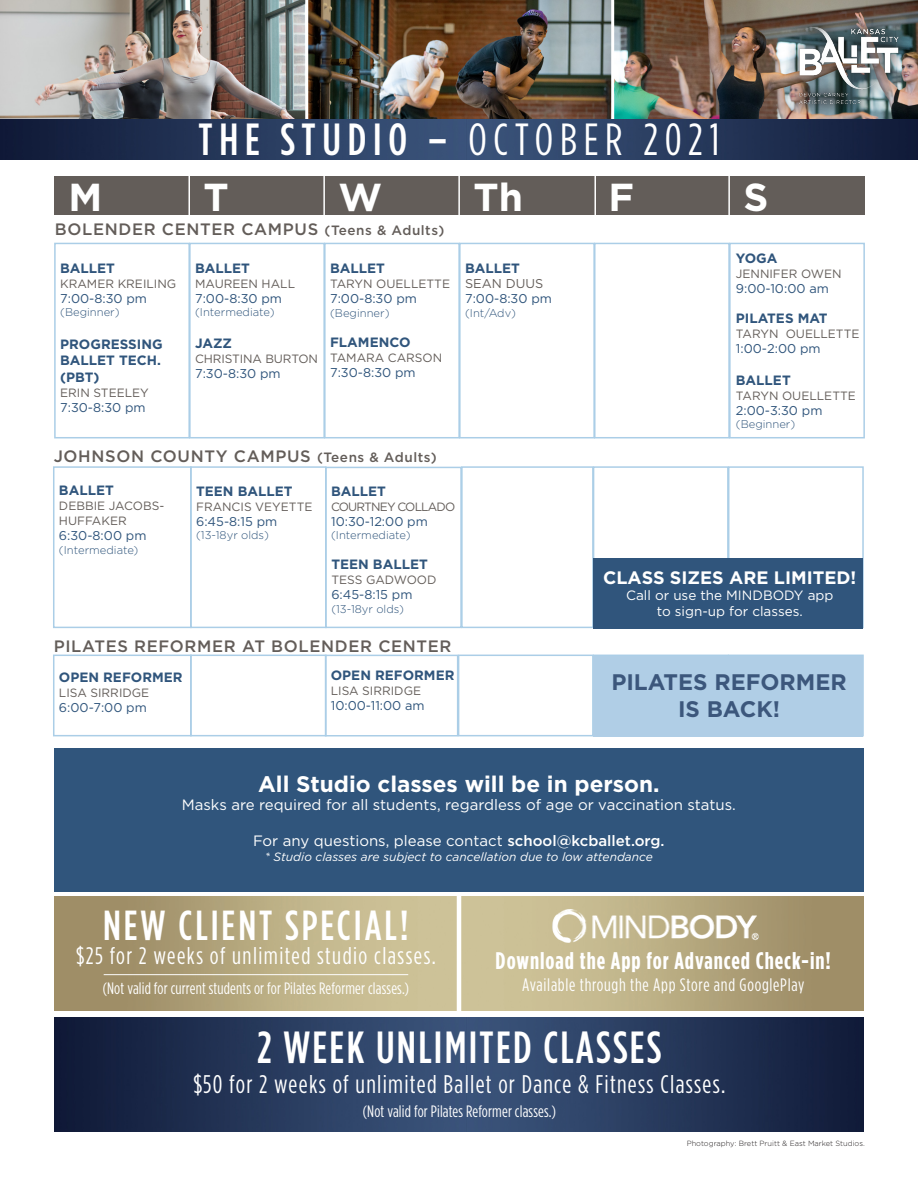
<style>
.page{position:relative;width:918px;height:1188px;background:#fff}
.page>*{position:absolute;margin:0;border:0;box-sizing:border-box;transform-origin:0 0}
.t1{font:45px "Gotham Condensed";letter-spacing:.15em;color:#fff}
.t2{font:500 45px "Gotham Condensed";letter-spacing:.05em;color:#fff}
.t3{font:500 42px "Gotham Condensed";letter-spacing:.07em;color:#fff}
.t4{font:700 39px "Gotham";color:#fff}
.t5{font:25.5px "Gotham Condensed";letter-spacing:.05em;color:#fff}
.t6{font:24px "Gotham Condensed";letter-spacing:.06em;color:#fff}
.t7{font:700 24px "Gotham Condensed";letter-spacing:.04em;color:#fff}
.t8{font:700 22.5px "Gotham";color:#fff}
.t9{font:700 22.5px "Gotham";color:#3c577c}
.t10{font:18px "Gotham Condensed";letter-spacing:.04em;color:#fff}
.t11{font:700 18px "Gotham";color:#fff}
.t12{font:500 16.5px "Gotham";letter-spacing:.04em;color:#635d59}
.t13{font:16.5px "Gotham Condensed";letter-spacing:.01em;color:#fff}
.t14{font:15px "Gotham";color:#fff}
.COURSE{font:700 13.5px/16.2px "Gotham";color:#30557c}
.t15{font:13.5px "Gotham";color:#fff}
.LEVEL{font:700 13.5px "Gotham";color:#30557c}
.TIME{font:12.75px "Gotham";color:#30557c}
.INSTRUCTOR{font:12.75px "Gotham";color:#635d59}
.INSTRUCTOR-2{font:12px/15.3px "Gotham";color:#635d59}
.t16{font:italic 12px "Gotham";color:#fff}
.TIME-2{font:12px "Gotham";color:#635d59}
.COURSE-2{font:12px "Gotham";color:#635d59}
.INSTRUCTOR-3{font:12px "Gotham";letter-spacing:-.07em;color:#635d59}
.LEVEL-2{font:300 11.25px "Gotham";color:#30557c}
.TIME-3{font:300 11.25px "Gotham";color:#30557c}
.t17{font:300 7.5px "Gotham";color:#231f20}
.s1{font-weight:500}
.s2{font-size:13.5px}
</style>
<div class="page">
<div style="left:728px;top:466px;width:136px;height:162px;border:2px solid #abcee7"></div>
<div style="left:729px;top:243px;width:136px;height:195px;border:2px solid #abcee7"></div>
<div style="left:54px;top:243px;width:136px;height:195px;border:2px solid #abcee7"></div>
<div style="left:324px;top:243px;width:136px;height:195px;border:2px solid #abcee7"></div>
<div style="left:189px;top:243px;width:136px;height:195px;border:2px solid #abcee7"></div>
<div style="left:459px;top:243px;width:136px;height:195px;border:2px solid #abcee7"></div>
<div style="left:594px;top:243px;width:136px;height:195px;border:2px solid #abcee7"></div>
<div style="left:54px;top:176px;width:811px;height:39px;background:#635d59"></div>
<hr style="left:188px;top:155px;width:2px;height:64px;background:#fff">
<hr style="left:323px;top:155px;width:2px;height:64px;background:#fff">
<hr style="left:458px;top:155px;width:2px;height:64px;background:#fff">
<hr style="left:594px;top:155px;width:2px;height:64px;background:#fff">
<hr style="left:728px;top:155px;width:2px;height:64px;background:#fff">
<img style="left:0;top:0;width:918px;height:119px">
<hr style="left:305px;top:0;width:3px;height:163px;background:#fff">
<hr style="left:611px;top:0;width:3px;height:153px;background:#fff">
<img style="left:0;top:119px;width:918px;height:41px">
<div style="left:785px;top:12px;width:128px;height:107px;background:#231f20;opacity:.54"></div>
<img style="left:790px;top:24px;width:112px;height:83px">
<img style="left:54px;top:897px;width:810px;height:114px">
<hr style="left:457px;top:893px;width:4px;height:126px;background:#fff">
<img style="left:532px;top:900px;width:258px;height:54px">
<hr style="left:104px;top:974px;width:304px;height:1px;background:#fff">
<div style="left:53px;top:466px;width:139px;height:162px;border:2px solid #abcee7"></div>
<div style="left:190px;top:466px;width:137px;height:162px;border:2px solid #abcee7"></div>
<div style="left:461px;top:466px;width:133px;height:162px;border:2px solid #abcee7"></div>
<div style="left:593px;top:466px;width:136px;height:162px;border:2px solid #abcee7"></div>
<div style="left:325px;top:467px;width:137px;height:161px;border:2px solid #abcee7"></div>
<div style="left:53px;top:655px;width:139px;height:81px;border:2px solid #abcee7"></div>
<div style="left:325px;top:655px;width:133px;height:81px;border:2px solid #abcee7"></div>
<div style="left:190px;top:655px;width:137px;height:81px;border:2px solid #abcee7"></div>
<div style="left:458px;top:655px;width:136px;height:81px;border:2px solid #abcee7"></div>
<div style="left:594px;top:558px;width:269px;height:70px;background:#30557c"></div>
<div style="left:594px;top:656px;width:269px;height:80px;background:#b0cee6"></div>
<div style="left:54px;top:748px;width:809px;height:143px;background:#30557c"></div>
<img style="left:54px;top:1018px;width:810px;height:114px">
<p class="t1" style="left:198px;top:116px;width:523px"><span class="s1">THE STUDIO –</span> OCTOBER 2021</p>
<p class="t4" style="left:68px;top:175px;width:35px">M</p>
<p class="t4" style="left:203px;top:175px;width:27px">T</p>
<p class="t4" style="left:338px;top:175px;width:45px">W</p>
<p class="t4" style="left:473px;top:175px;width:51px">Th</p>
<p class="t4" style="left:608px;top:175px;width:27px">F</p>
<p class="t4" style="left:743px;top:175px;width:26px">S</p>
<p class="t12" style="left:55px;top:220px;width:391px">BOLENDER CENTER CAMPUS <span class="s2">(Teens &amp; Adults)</span></p>
<p class="COURSE" style="left:60px;top:260px;width:56px">BALLET</p>
<p class="INSTRUCTOR-2" style="left:60px;top:276px;width:118px">KRAMER KREILING</p>
<p class="TIME" style="left:60px;top:291px;width:88px">7:00-8:30 pm</p>
<p class="LEVEL-2" style="left:60px;top:306px;width:61px">(Beginner)</p>
<p class="COURSE" style="left:60px;top:336px;width:104px">PROGRESSING<br>BALLET TECH. (PBT)</p>
<p class="INSTRUCTOR-2" style="left:60px;top:385px;width:90px">ERIN STEELEY</p>
<p class="TIME" style="left:60px;top:400px;width:87px">7:30-8:30 pm</p>
<p class="LEVEL" style="left:195px;top:260px;width:56px">BALLET</p>
<p class="INSTRUCTOR-2" style="left:195px;top:276px;width:101px">MAUREEN HALL</p>
<p class="TIME" style="left:195px;top:291px;width:88px">7:00-8:30 pm</p>
<p class="LEVEL-2" style="left:195px;top:306px;width:81px">(Intermediate)</p>
<p class="COURSE" style="left:195px;top:334px;width:38px">JAZZ</p>
<p class="INSTRUCTOR-2" style="left:195px;top:351px;width:124px">CHRISTINA BURTON</p>
<p class="TIME" style="left:195px;top:367px;width:87px">7:30-8:30 pm</p>
<p class="COURSE" style="left:330px;top:260px;width:56px">BALLET</p>
<p class="INSTRUCTOR-2" style="left:330px;top:276px;width:122px">TARYN OUELLETTE</p>
<p class="TIME" style="left:330px;top:292px;width:88px">7:00-8:30 pm</p>
<p class="LEVEL-2" style="left:330px;top:307px;width:61px">(Beginner)</p>
<p class="COURSE" style="left:330px;top:334px;width:82px">FLAMENCO</p>
<p class="INSTRUCTOR-2" style="left:330px;top:350px;width:114px">TAMARA CARSON</p>
<p class="TIME" style="left:330px;top:365px;width:87px">7:30-8:30 pm</p>
<p class="COURSE" style="left:465px;top:260px;width:56px">BALLET</p>
<p class="INSTRUCTOR" style="left:465px;top:277px;width:80px">SEAN DUUS</p>
<p class="TIME" style="left:465px;top:292px;width:88px">7:00-8:30 pm</p>
<p class="LEVEL-2" style="left:465px;top:307px;width:53px">(Int/Adv)</p>
<p class="t12" style="left:54px;top:447px;width:385px">JOHNSON COUNTY CAMPUS <span class="s2">(Teens &amp; Adults)</span></p>
<p class="COURSE" style="left:331px;top:483px;width:56px">BALLET</p>
<p class="INSTRUCTOR-3" style="left:331px;top:500px;width:126px">COURTNEY COLLADO</p>
<p class="TIME" style="left:331px;top:514px;width:98px">10:30-12:00 pm</p>
<p class="LEVEL-2" style="left:331px;top:529px;width:81px">(Intermediate)</p>
<p class="COURSE" style="left:59px;top:482px;width:56px">BALLET</p>
<p class="INSTRUCTOR-2" style="left:59px;top:498px;width:107px">DEBBIE JACOBS-<br>HUFFAKER</p>
<p class="TIME" style="left:59px;top:529px;width:89px">6:30-8:00 pm</p>
<p class="LEVEL-2" style="left:59px;top:544px;width:81px">(Intermediate)</p>
<p class="COURSE" style="left:196px;top:482px;width:98px">TEEN BALLET</p>
<p class="COURSE-2" style="left:196px;top:500px;width:118px">FRANCIS VEYETTE</p>
<p class="TIME" style="left:196px;top:514px;width:83px">6:45-8:15 pm</p>
<p class="TIME-3" style="left:196px;top:529px;width:74px">(13-18yr olds)</p>
<p class="COURSE" style="left:331px;top:556px;width:98px">TEEN BALLET</p>
<p class="COURSE-2" style="left:331px;top:573px;width:107px">TESS GADWOOD</p>
<p class="TIME" style="left:331px;top:588px;width:83px">6:45-8:15 pm</p>
<p class="TIME-3" style="left:331px;top:603px;width:74px">(13-18yr olds)</p>
<p class="t12" style="left:54px;top:637px;width:399px">PILATES REFORMER AT BOLENDER CENTER</p>
<p class="COURSE" style="left:59px;top:669px;width:125px">OPEN REFORMER</p>
<p class="TIME-2" style="left:59px;top:686px;width:92px">LISA SIRRIDGE</p>
<p class="TIME" style="left:59px;top:701px;width:89px">6:00-7:00 pm</p>
<p class="COURSE" style="left:331px;top:667px;width:125px">OPEN REFORMER</p>
<p class="TIME-2" style="left:331px;top:684px;width:92px">LISA SIRRIDGE</p>
<p class="TIME" style="left:331px;top:698px;width:95px">10:00-11:00 am</p>
<p class="COURSE" style="left:736px;top:250px;width:43px">YOGA</p>
<p class="TIME-2" style="left:736px;top:267px;width:107px">JENNIFER OWEN</p>
<p class="TIME" style="left:736px;top:282px;width:95px">9:00-10:00 am</p>
<p class="COURSE" style="left:736px;top:310px;width:93px">PILATES MAT</p>
<p class="INSTRUCTOR-2" style="left:736px;top:326px;width:125px">TARYN OUELLETTE</p>
<p class="TIME" style="left:736px;top:342px;width:86px">1:00-2:00 pm</p>
<p class="COURSE" style="left:736px;top:372px;width:56px">BALLET</p>
<p class="INSTRUCTOR-2" style="left:736px;top:388px;width:122px">TARYN OUELLETTE</p>
<p class="TIME" style="left:736px;top:403px;width:88px">2:00-3:30 pm</p>
<p class="LEVEL-2" style="left:736px;top:418px;width:61px">(Beginner)</p>
<p class="t11" style="left:603px;top:567px;width:255px">CLASS SIZES ARE LIMITED!</p>
<p class="t15" style="left:626px;top:588px;width:209px">Call or use the MINDBODY app</p>
<p class="t15" style="left:657px;top:604px;width:147px">to sign-up for classes.</p>
<p class="t9" style="left:611px;top:669px;width:237px">PILATES REFORMER</p>
<p class="t9" style="left:678px;top:696px;width:104px">IS BACK!</p>
<p class="t8" style="left:258px;top:771px;width:403px">All Studio classes will be in person.</p>
<p class="t14" style="left:182px;top:796px;width:556px">Masks are required for all students, regardless of age or vaccination status.</p>
<p class="t14" style="left:253px;top:832px;width:413px">For any questions, please contact <span class="s1">school@kcballet.org.</span></p>
<p class="t16" style="left:265px;top:849px;width:390px">* Studio classes are subject to cancellation due to low attendance</p>
<p class="t3" style="left:103px;top:903px;width:307px">NEW CLIENT SPECIAL!</p>
<p class="t6" style="left:76px;top:943px;width:361px">$25 for 2 weeks of unlimited studio classes.</p>
<p class="t13" style="left:103px;top:980px;width:308px">(Not valid for current students or for Pilates Reformer classes.)</p>
<p class="t7" style="left:496px;top:947px;width:337px">Download the App for Advanced Check-in!</p>
<p class="t10" style="left:522px;top:975px;width:284px">Available through the App Store and GooglePlay</p>
<p class="t2" style="left:257px;top:1023px;width:406px">2 WEEK UNLIMITED CLASSES</p>
<p class="t5" style="left:193px;top:1071px;width:534px">$50 for 2 weeks of unlimited Ballet or Dance &amp; Fitness Classes.</p>
<p class="t13" style="left:363px;top:1102px;width:195px">(Not valid for Pilates Reformer classes.)</p>
<p class="t17" style="left:687px;top:1139px;width:180px">Photography: Brett Pruitt &amp; East Market Studios.</p>
</div>
